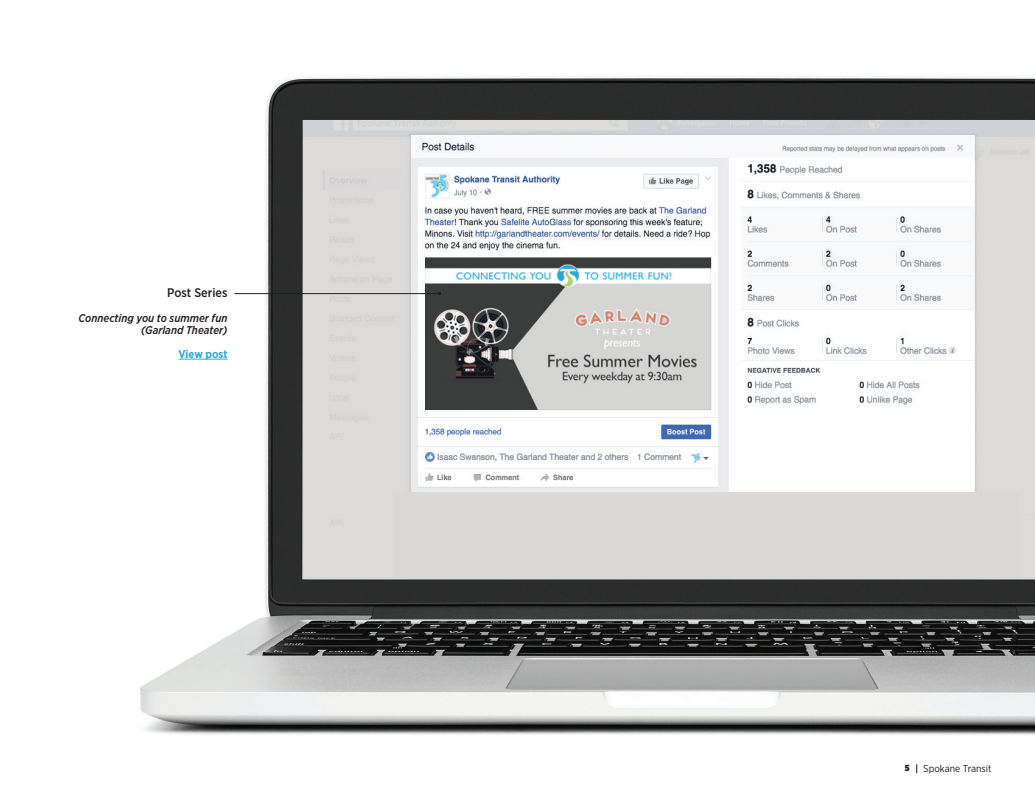
<style>
.page{position:relative;width:1035px;height:810px;background:#fff}
.page>*{position:absolute;margin:0;border:0;box-sizing:border-box;transform-origin:0 0}
.t1{font:500 12.5px "Gotham Narrow";color:#231f20}
.t2{font:italic 500 11.25px/12.5px "Gotham Narrow";color:#231f20;text-align:right}
.t3{font:700 11.25px "Gotham Narrow";letter-spacing:-.005em;color:#2ea9e0}
.t4{font:10px "Gotham Narrow";color:#231f20}
.t5{font:900 8.75px "Gotham Narrow";color:#231f20}
</style>
<div class="page">
<img style="left:140px;top:76px;width:895px;height:659px">
<hr style="left:179px;top:359px;width:49px;height:1px;background:#2ea9e0">
<img style="left:411px;top:159px;width:563px;height:333px">
<div style="left:393px;top:492px;width:625px;height:86px;background:#dad9d8"></div>
<hr style="left:235px;top:293px;width:205px;height:1px;background:#231f20">
<p class="t1" style="left:167px;top:284px;width:62px">Post Series</p>
<p class="t2" style="left:79px;top:311px;width:150px">Connecting you to summer fun (Garland Theater)</p>
<p class="t3" style="left:179px;top:347px;width:50px">View post</p>
<p class="t5" style="left:905px;top:762px;width:6px">5</p>
<p class="t4" style="left:923px;top:763px;width:70px">Spokane Transit</p>
</div>
